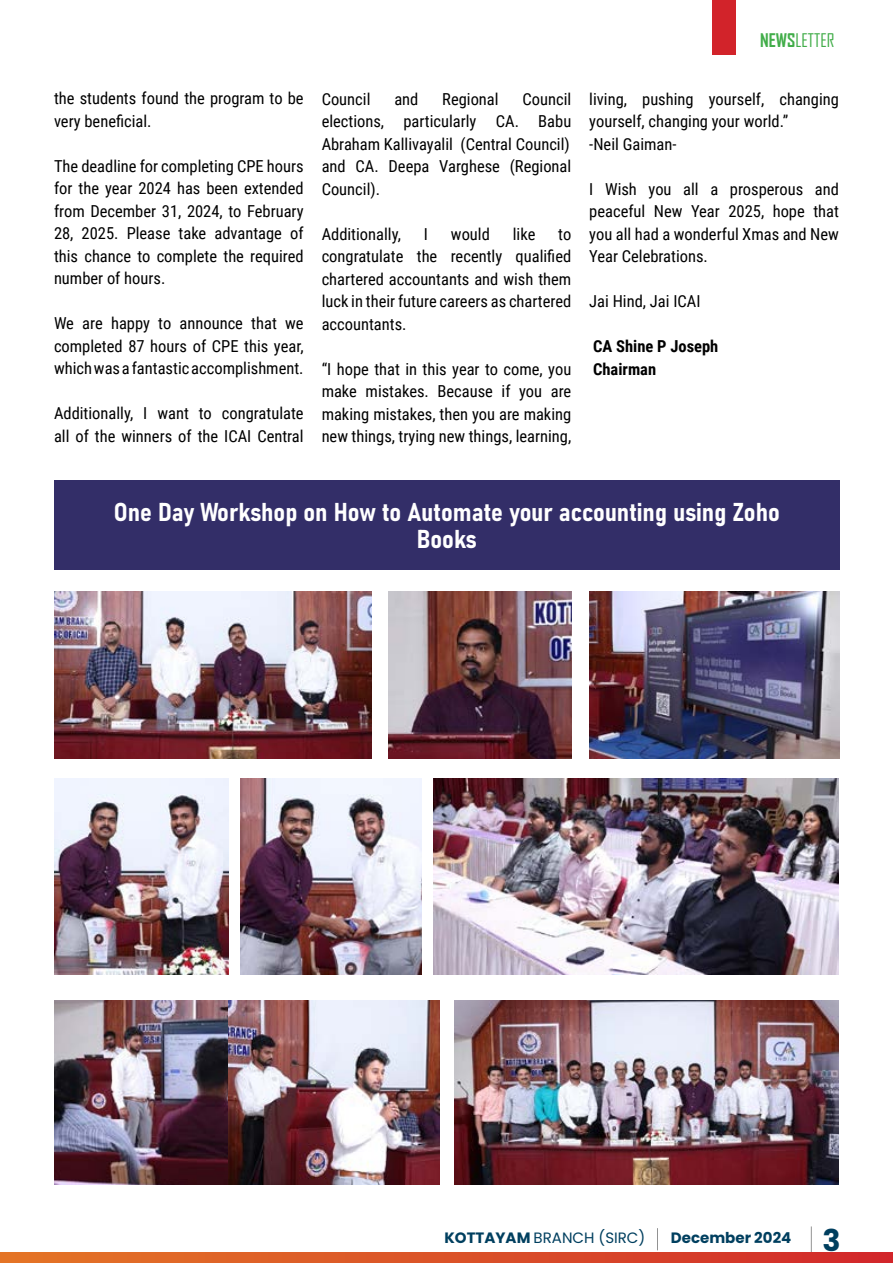
<style>
.page{position:relative;width:893px;height:1263px;background:#fff}
.page>*{position:absolute;margin:0;border:0;box-sizing:border-box;transform-origin:0 0}
.t1{font:25.5px/27px "Bahnschrift";color:#fff;text-align:center}
.t2{font:18px "Agency FB";color:#41ad49}
.t3{font:16.5px/22.5px "Roboto Condensed";color:#000;text-align:justify}
.t4{font:700 16.5px "Roboto Condensed";color:#000}
.t5{font:15px "Poppins";color:#003f5f}
.t6{font:700 15px "Poppins";color:#003f5f}
.s1{font-weight:700}
.s2{font-size:30px}
</style>
<div class="page">
<svg style="left:657px;top:1226px;width:155px;height:26px"></svg>
<svg style="left:0;top:1252px;width:893px;height:11px;background:#da5028"></svg>
<div style="left:712px;top:0;width:24px;height:55px;background:#d2232a"></div>
<div style="left:54px;top:480px;width:786px;height:89px;background:#332e68"></div>
<img style="left:589px;top:592px;width:251px;height:166px">
<img style="left:54px;top:592px;width:317px;height:166px">
<img style="left:389px;top:592px;width:182px;height:166px">
<img style="left:434px;top:778px;width:405px;height:197px">
<img style="left:54px;top:1000px;width:175px;height:185px">
<img style="left:54px;top:778px;width:175px;height:197px">
<img style="left:241px;top:778px;width:180px;height:197px">
<img style="left:229px;top:1000px;width:210px;height:185px">
<img style="left:455px;top:1000px;width:384px;height:185px">
<p class="t3" style="left:54px;top:87px;width:251px">the students found the program to be very beneficial.</p>
<p class="t3" style="left:54px;top:154px;width:251px">The deadline for completing CPE hours for the year 2024 has been extended from December 31, 2024, to February 28, 2025. Please take advantage of this chance to complete the required number of hours.</p>
<p class="t3" style="left:54px;top:312px;width:251px">We are happy to announce that we completed 87 hours of CPE this year, which was a fantastic accomplishment.</p>
<p class="t3" style="left:54px;top:402px;width:251px">Additionally, I want to congratulate all of the winners of the ICAI Central</p>
<p class="t3" style="left:322px;top:87px;width:251px;text-indent:201px">Council elections, particularly CA. Babu Abraham Kallivayalil (Central Council)</p>
<p class="t3" style="left:322px;top:154px;width:251px">and CA. Deepa Varghese (Regional<br>Council).</p>
<p class="t3" style="left:322px;top:222px;width:81px">Additionally,</p>
<p class="t3" style="left:424px;top:222px;width:6px">I</p>
<p class="t3" style="left:451px;top:222px;width:40px">would</p>
<p class="t3" style="left:513px;top:222px;width:24px">like</p>
<p class="t3" style="left:322px;top:87px;width:50px">Council</p>
<p class="t3" style="left:394px;top:87px;width:26px">and</p>
<p class="t3" style="left:442px;top:87px;width:58px">Regional</p>
<p class="t3" style="left:322px;top:222px;width:251px;text-indent:237px">to congratulate the recently qualified chartered accountants and wish them luck in their future careers as chartered accountants.</p>
<p class="t3" style="left:322px;top:357px;width:251px">“I hope that in this year to come, you make mistakes. Because if you are making mistakes, then you are making new things, trying new things, learning,</p>
<p class="t2" style="left:760px;top:29px;width:76px"><span class="s1">NEWS</span>LETTER</p>
<p class="t3" style="left:589px;top:87px;width:251px">living, pushing yourself, changing yourself, changing your world.”</p>
<p class="t3" style="left:589px;top:132px;width:89px">-Neil Gaiman-</p>
<p class="t3" style="left:589px;top:177px;width:251px">I Wish you all a prosperous and peaceful New Year 2025, hope that you all had a wonderful Xmas and New Year Celebrations.</p>
<p class="t3" style="left:589px;top:289px;width:113px">Jai Hind, Jai ICAI</p>
<p class="t4" style="left:593px;top:335px;width:127px">CA Shine P Joseph</p>
<p class="t4" style="left:593px;top:357px;width:65px">Chairman</p>
<p class="t1" style="left:114px;top:497px;width:668px">One Day Workshop on How to Automate your accounting using Zoho<br>Books</p>
<p class="t5" style="left:444px;top:1229px;width:202px"><span class="s1">KOTTAYAM</span> BRANCH (SIRC)</p>
<p class="t6" style="left:671px;top:1229px;width:171px">December 2024 <span class="s2">3</span></p>
</div>
